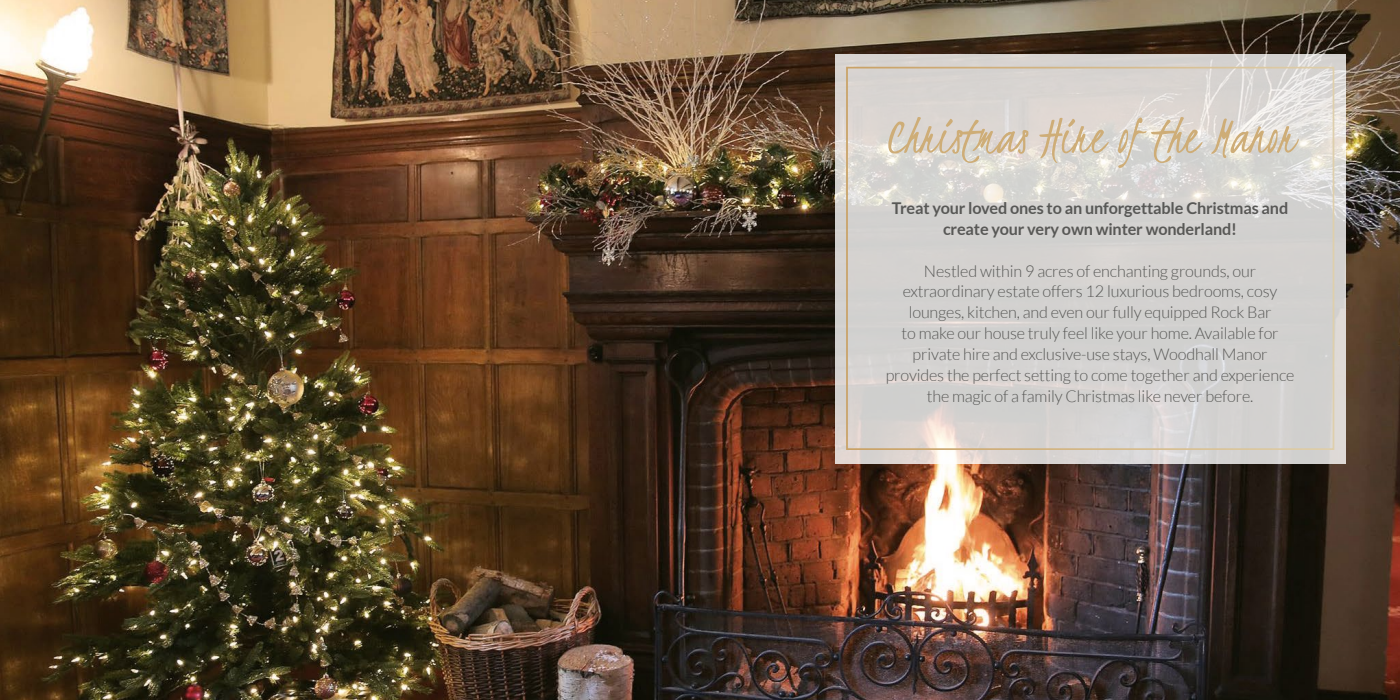
<style>
.page{position:relative;width:1400px;height:700px;background:#fff}
.page>*{position:absolute;margin:0;border:0;box-sizing:border-box;transform-origin:0 0}
.t1{font:56px "Kristi";color:#cead77}
.t2{font:300 16.19px/20.9px "Lato";letter-spacing:-.01em;color:#585856;text-align:center}
.t3{font:700 16.19px/20.9px "Lato";letter-spacing:-.01em;color:#585856;text-align:center}
</style>
<div class="page">
<img style="left:0;top:0;width:1400px;height:700px">
<svg style="left:835px;top:54px;width:511px;height:410px;fill:#d5d2d0"></svg>
<div style="left:846px;top:67px;width:488px;height:383px;border:2px solid #fff"></div>
<h1 class="t1" style="left:885px;top:100px;width:411px">Christmas Hire of the Manor</h1>
<p class="t3" style="left:892px;top:197px;width:398px">Treat your loved ones to an unforgettable Christmas and create your very own winter wonderland!</p>
<p class="t2" style="left:886px;top:260px;width:410px">Nestled within 9 acres of enchanting grounds, our extraordinary estate offers 12 luxurious bedrooms, cosy lounges, kitchen, and even our fully equipped Rock Bar<br>to make our house truly feel like your home. Available for private hire and exclusive-use stays, Woodhall Manor provides the perfect setting to come together and experience the magic of a family Christmas like never before.</p>
</div>
